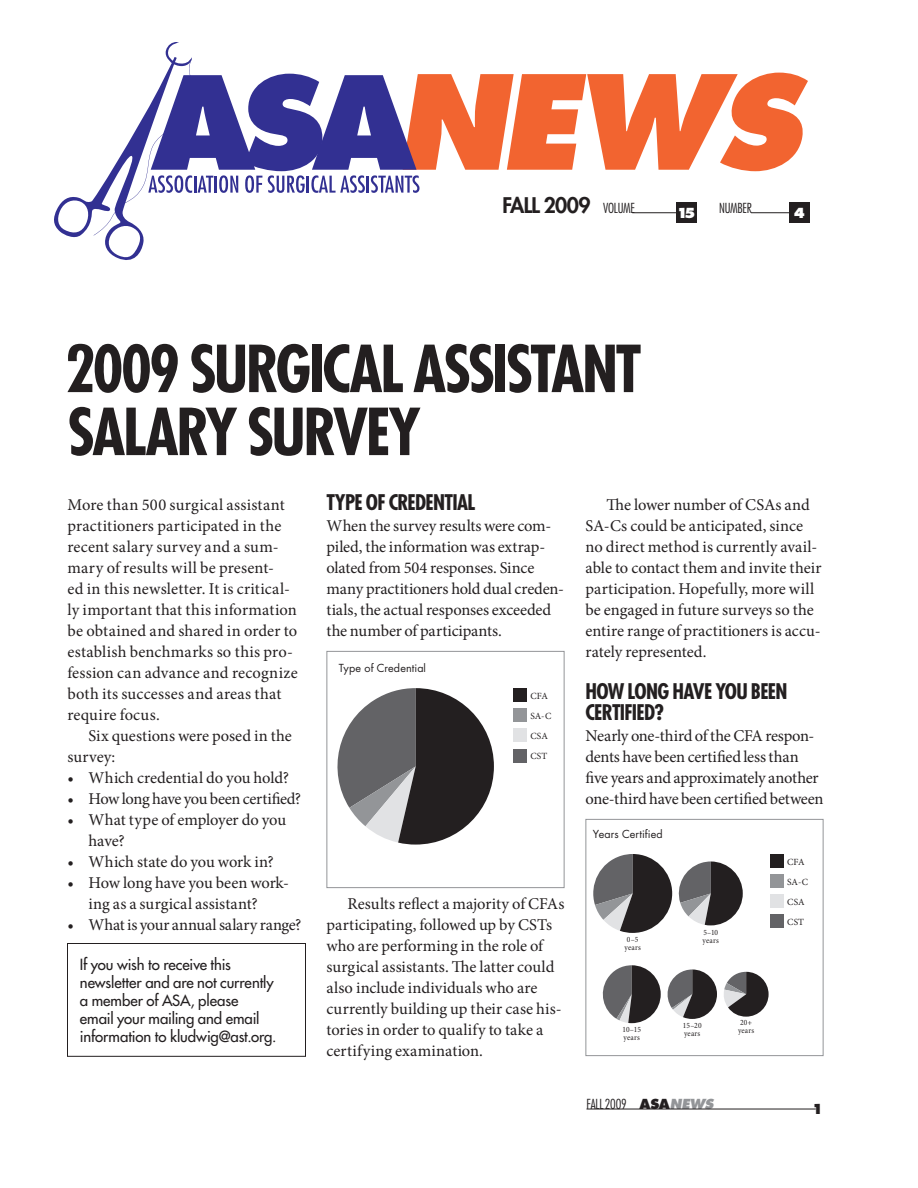
<style>
.page{position:relative;width:918px;height:1188px;background:#fff}
.page>*{position:absolute;margin:0;border:0;box-sizing:border-box;transform-origin:0 0}
.t1{font:700 condensed 63px/63px "Futura";letter-spacing:-.045em;color:#231f20}
.t2{font:700 condensed 21px/21px "Futura";letter-spacing:-.035em;color:#231f20}
.t3{font:800 21px "Futura";letter-spacing:-.035em;color:#231f20}
.Normal_1st{font:16.5px/21px "Minion Pro";color:#231f20}
.List_1{font:16.5px/21px "Minion Pro";letter-spacing:-.01em;color:#231f20}
.Sub_2{font:15px/18px "Futura";letter-spacing:-.005em;color:#231f20}
.t4{font:300 condensed 13.5px "Futura";letter-spacing:-.025em;color:#231f20}
.t5{font:800 13.5px "Futura";color:#fff}
.t6{font:800 13.5px "Futura";color:#231f20}
.t7{font:10.8px "Futura";letter-spacing:.005em;color:#231f20}
.t8{font:9.45px/20.2px "Minion Pro";letter-spacing:.015em;color:#231f20}
.t9{font:condensed 8.1px/8.1px "Minion Pro";letter-spacing:.02em;color:#231f20}
.s1{font-weight:300;font-stretch:condensed;font-size:13.5px}
.s2{font-weight:800;font-stretch:normal}
.s3{font-weight:800;font-style:italic;font-stretch:normal;color:#939598}
</style>
<div class="page">
<svg style="left:54px;top:42px;width:754px;height:218px"></svg>
<div style="left:676px;top:202px;width:21px;height:21px;background:#231f20"></div>
<hr style="left:632px;top:212px;width:45px;height:1px;background:#231f20">
<div style="left:789px;top:202px;width:21px;height:21px;background:#231f20"></div>
<hr style="left:751px;top:212px;width:40px;height:1px;background:#231f20">
<div style="left:514px;top:749px;width:13px;height:13px;background:#636366"></div>
<div style="left:514px;top:708px;width:13px;height:14px;background:#939598"></div>
<div style="left:514px;top:729px;width:13px;height:13px;background:#e1e2e4"></div>
<div style="left:514px;top:688px;width:13px;height:14px;background:#231f20"></div>
<svg style="left:337px;top:688px;width:157px;height:157px"></svg>
<div style="left:327px;top:651px;width:238px;height:237px;border:1px solid #939598"></div>
<svg style="left:724px;top:972px;width:45px;height:45px"></svg>
<svg style="left:602px;top:965px;width:115px;height:58px"></svg>
<svg style="left:593px;top:854px;width:150px;height:79px"></svg>
<div style="left:770px;top:915px;width:14px;height:13px;background:#636366"></div>
<div style="left:770px;top:874px;width:14px;height:14px;background:#939598"></div>
<div style="left:770px;top:894px;width:14px;height:14px;background:#e1e2e4"></div>
<div style="left:770px;top:854px;width:14px;height:13px;background:#231f20"></div>
<div style="left:585px;top:819px;width:239px;height:237px;border:1px solid #939598"></div>
<div style="left:67px;top:943px;width:239px;height:114px;border:1px solid #231f20"></div>
<hr style="left:587px;top:1109px;width:229px;height:1px;background:#231f20">
<p class="t3" style="left:502px;top:191px;width:134px">FALL 2009 <span class="s1">VOLUME</span></p>
<p class="t5" style="left:677px;top:204px;width:20px">15</p>
<p class="t4" style="left:719px;top:199px;width:34px">NUMBER</p>
<p class="t5" style="left:794px;top:204px;width:13px">4</p>
<p class="t1" style="left:65px;top:337px;width:578px">2009 SURGICAL ASSISTANT<br>SALARY SURVEY</p>
<p class="Normal_1st" style="left:68px;top:494px;width:232px">More than 500 surgical assistant practitioners participated in the recent salary survey and a sum&shy;mary of results will be present-<br>ed in this newsletter. It is critical&shy;ly important that this information be obtained and shared in order to establish benchmarks so this pro&shy;fession can advance and recognize both its successes and areas that require focus.</p>
<p class="Normal_1st" style="left:68px;top:725px;width:226px;text-indent:21px">Six questions were posed in the survey:</p>
<p class="List_1" style="left:68px;top:767px;width:223px">• Which credential do you hold?</p>
<p class="List_1" style="left:68px;top:788px;width:235px">• How long have you been certified?</p>
<p class="List_1" style="left:88px;top:809px;width:199px;text-indent:-21px">• What type of employer do you have?</p>
<p class="List_1" style="left:68px;top:851px;width:208px">• Which state do you work in?</p>
<p class="List_1" style="left:88px;top:872px;width:202px;text-indent:-21px">• How long have you been work&shy;ing as a surgical assistant?</p>
<p class="List_1" style="left:68px;top:914px;width:236px">• What is your annual salary range?</p>
<p class="Sub_2" style="left:80px;top:955px;width:198px">If you wish to receive this newsletter and are not currently a member of ASA, please<br>email your mailing and email information to kludwig@ast.org.</p>
<p class="t2" style="left:327px;top:492px;width:150px">TYPE OF CREDENTIAL</p>
<p class="Normal_1st" style="left:327px;top:515px;width:239px">When the survey results were com&shy;piled, the information was extrap&shy;olated from 504 responses. Since many practitioners hold dual creden&shy;tials, the actual responses exceeded the number of participants.</p>
<p class="t7" style="left:339px;top:661px;width:89px">Type of Credential</p>
<p class="t8" style="left:530px;top:686px;width:19px">CFA</p>
<p class="t8" style="left:530px;top:706px;width:22px">SA-C<br>CSA</p>
<p class="t8" style="left:530px;top:746px;width:19px">CST</p>
<p class="Normal_1st" style="left:327px;top:893px;width:240px;text-indent:21px">Results reflect a majority of CFAs participating, followed up by CSTs who are performing in the role of surgical assistants. The latter could also include individuals who are currently building up their case his&shy;tories in order to qualify to take a certifying examination.</p>
<p class="Normal_1st" style="left:585px;top:494px;width:238px;text-indent:21px">The lower number of CSAs and SA-Cs could be anticipated, since no direct method is currently avail&shy;able to contact them and invite their participation. Hopefully, more will be engaged in future surveys so the entire range of practitioners is accu&shy;rately represented.</p>
<p class="t2" style="left:585px;top:681px;width:203px">HOW LONG HAVE YOU BEEN<br>CERTIFIED?</p>
<p class="Normal_1st" style="left:585px;top:725px;width:239px">Nearly one-third of the CFA respon&shy;dents have been certified less than five years and approximately another one-third have been certified between</p>
<p class="t7" style="left:593px;top:827px;width:71px">Years Certified</p>
<p class="t9" style="left:703px;top:928px;width:16px">5–10</p>
<p class="t9" style="left:627px;top:936px;width:13px">0–5</p>
<p class="t9" style="left:703px;top:937px;width:18px">years</p>
<p class="t9" style="left:625px;top:944px;width:18px">years</p>
<p class="t9" style="left:623px;top:1025px;width:20px">10–15 years</p>
<p class="t9" style="left:683px;top:1022px;width:20px">15–20 years</p>
<p class="t9" style="left:738px;top:1019px;width:18px">20+ years</p>
<p class="t8" style="left:787px;top:851px;width:19px">CFA</p>
<p class="t8" style="left:787px;top:872px;width:22px">SA-C<br>CSA</p>
<p class="t8" style="left:787px;top:912px;width:19px">CST</p>
<p class="t4" style="left:586px;top:1096px;width:129px">FALL 2009 <span class="s2">ASA</span><span class="s3">NEWS</span></p>
<p class="t6" style="left:812px;top:1100px;width:13px">1</p>
</div>
